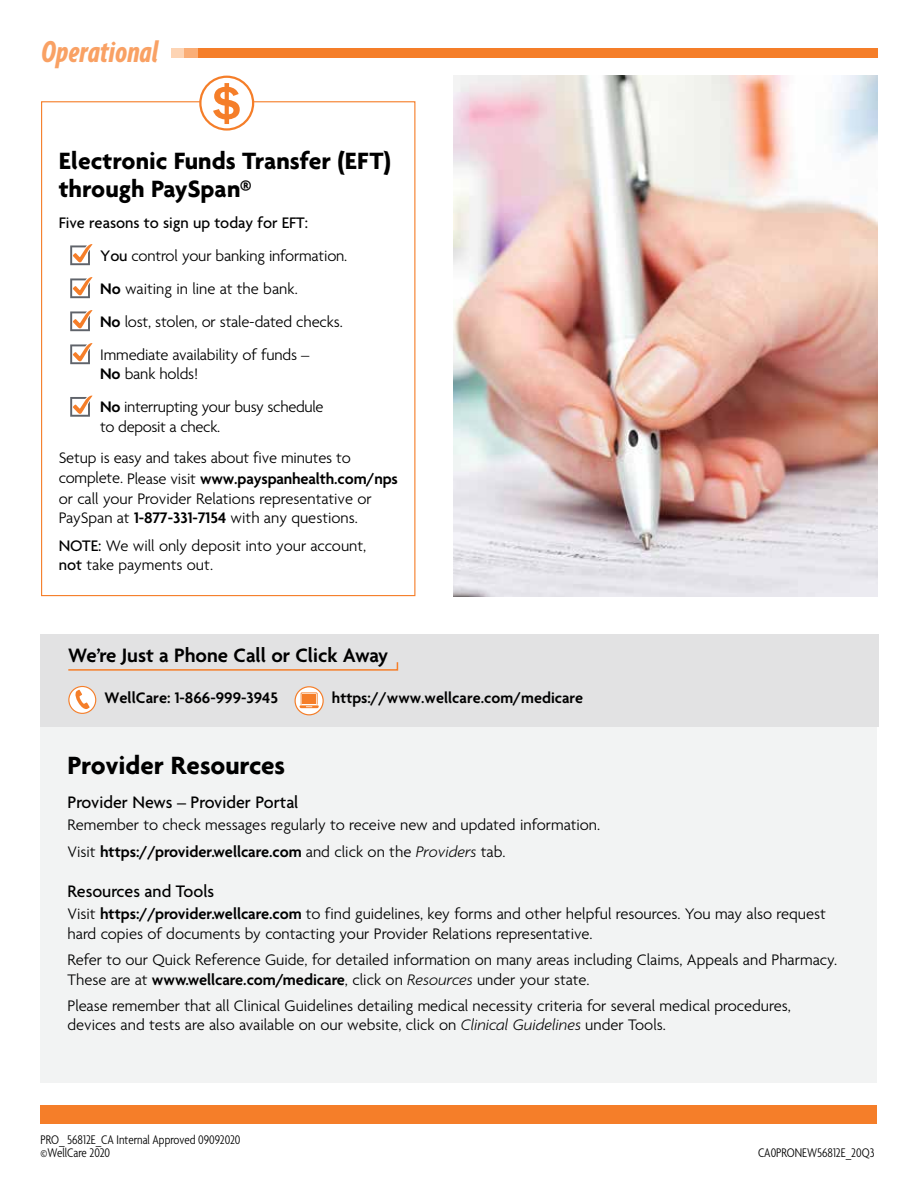
<style>
.page{position:relative;width:918px;height:1188px;background:#fff}
.page>*{position:absolute;margin:0;border:0;box-sizing:border-box;transform-origin:0 0}
.t1{font:italic 32.7px "Agenda Bold Extra Cond";letter-spacing:.01em;color:#f9a164}
.t2{font:700 27px "Agenda";color:#000}
.t3{font:700 25.5px/28.5px "Agenda";color:#000}
.t4{font:600 21px "Agenda";color:#000}
.t5{font:500 18px "Agenda";color:#000}
.t6{font:300 16.5px/19.5px "Agenda";color:#000}
.t7{font:600 16.5px "Agenda";color:#000}
.t8{font:300 16.5px/19.5px "Agenda";letter-spacing:-.02em;color:#000}
.t9{font:500 16.5px "Agenda";color:#000}
.t10{font:600 16.35px "Agenda";color:#000}
.t11{font:300 condensed 13.5px/13.5px "Agenda";color:#000}
.s1{font-weight:500}
.s2{font-weight:600}
.s3{font-weight:300}
.s4{font-weight:300;font-style:italic}
.s5{font-style:italic}
</style>
<div class="page">
<div style="left:40px;top:1105px;width:838px;height:19px;background:#f57e29"></div>
<div style="left:40px;top:718px;width:838px;height:364px;background:#f2f3f3"></div>
<div style="left:40px;top:634px;width:839px;height:93px;background:#e2e2e3"></div>
<svg style="left:69px;top:686px;width:27px;height:27px"></svg>
<div style="left:68px;top:686px;width:28px;height:28px;border:1px solid #f57e29;border-radius:50%"></div>
<svg style="left:74px;top:690px;width:16px;height:19px"></svg>
<svg style="left:295px;top:687px;width:28px;height:28px"></svg>
<div style="left:295px;top:686px;width:29px;height:29px;border:1px solid #f57e29;border-radius:50%"></div>
<svg style="left:299px;top:692px;width:20px;height:16px"></svg>
<div style="left:303px;top:694px;width:13px;height:10px;background:#f57e29"></div>
<div style="left:185px;top:48px;width:693px;height:9px;background:#f57e29"></div>
<div style="left:172px;top:48px;width:13px;height:10px;background:#fdd4b4"></div>
<div style="left:185px;top:48px;width:13px;height:10px;background:#faae77"></div>
<svg style="left:70px;top:244px;width:23px;height:21px"></svg>
<svg style="left:70px;top:277px;width:23px;height:21px"></svg>
<svg style="left:70px;top:310px;width:23px;height:21px"></svg>
<svg style="left:70px;top:343px;width:23px;height:21px"></svg>
<svg style="left:70px;top:395px;width:23px;height:22px"></svg>
<svg style="left:200px;top:77px;width:53px;height:52px"></svg>
<div style="left:199px;top:76px;width:55px;height:55px;border:2px solid #f57e29;border-radius:50%"></div>
<svg style="left:213px;top:83px;width:27px;height:41px"></svg>
<img style="left:454px;top:76px;width:424px;height:520px">
<svg style="left:68px;top:662px;width:331px;height:9px"></svg>
<h1 class="t1" style="left:41px;top:33px;width:119px">Operational</h1>
<h3 class="t3" style="left:59px;top:146px;width:334px">Electronic Funds Transfer (EFT) through PaySpan®</h3>
<p class="t9" style="left:59px;top:212px;width:251px">Five reasons to sign up today for EFT:</p>
<p class="t6" style="left:100px;top:247px;width:249px"><span class="s1">You</span> control your banking information.</p>
<p class="t6" style="left:100px;top:280px;width:199px"><span class="s2">No</span> waiting in line at the bank.</p>
<p class="t6" style="left:100px;top:313px;width:244px"><span class="s2">No</span> lost, stolen, or stale-dated checks.</p>
<p class="t6" style="left:100px;top:346px;width:211px">Immediate availability of funds –<br><span class="s2">No</span> bank holds!</p>
<p class="t8" style="left:100px;top:398px;width:225px"><span class="s2">No</span> interrupting your busy schedule to deposit a check.</p>
<p class="t6" style="left:59px;top:448px;width:341px;line-height:21px">Setup is easy and takes about five minutes to complete. Please visit <span class="s2">www.payspanhealth.com/nps</span></p>
<p class="t6" style="left:59px;top:490px;width:314px">or call your Provider Relations representative or<br>PaySpan at <span class="s2">1-877-331-7154</span> with any questions.</p>
<p class="t6" style="left:59px;top:537px;width:309px"><span class="s1">NOTE:</span> We will only deposit into your account, <span class="s1">not</span> take payments out.</p>
<h4 class="t4" style="left:68px;top:642px;width:322px">We’re Just a Phone Call or Click Away</h4>
<p class="t7" style="left:104px;top:688px;width:175px">WellCare: 1-866-999-3945</p>
<p class="t10" style="left:332px;top:688px;width:253px">https://www.wellcare.com/medicare</p>
<h3 class="t2" style="left:68px;top:749px;width:219px">Provider Resources</h3>
<p class="t5" style="left:68px;top:791px;width:232px">Provider News – Provider Portal</p>
<p class="t6" style="left:68px;top:816px;width:534px">Remember to check messages regularly to receive new and updated information.</p>
<p class="t7" style="left:68px;top:841px;width:440px"><span class="s3">Visit</span> https://provider.wellcare.com <span class="s3">and click on the</span> <span class="s4">Providers</span> <span class="s3">tab.</span></p>
<h4 class="t5" style="left:68px;top:880px;width:148px">Resources and Tools</h4>
<p class="t6" style="left:68px;top:905px;width:760px">Visit <span class="s2">https://provider.wellcare.com</span> to find guidelines, key forms and other helpful resources. You may also request hard copies of documents by contacting your Provider Relations representative.</p>
<p class="t6" style="left:68px;top:951px;width:771px">Refer to our Quick Reference Guide, for detailed information on many areas including Claims, Appeals and Pharmacy.<br>These are at <span class="s2">www.wellcare.com/medicare</span>, click on <span class="s5">Resources</span> under your state.</p>
<p class="t6" style="left:68px;top:997px;width:725px">Please remember that all Clinical Guidelines detailing medical necessity criteria for several medical procedures, devices and tests are also available on our website, click on <span class="s5">Clinical Guidelines</span> under Tools.</p>
<p class="t11" style="left:40px;top:1133px;width:202px">PRO_ 56812E_CA Internal Approved 09092020 ©WellCare 2020</p>
<p class="t11" style="left:758px;top:1147px;width:118px">CA0PRONEW56812E_20Q3</p>
</div>
